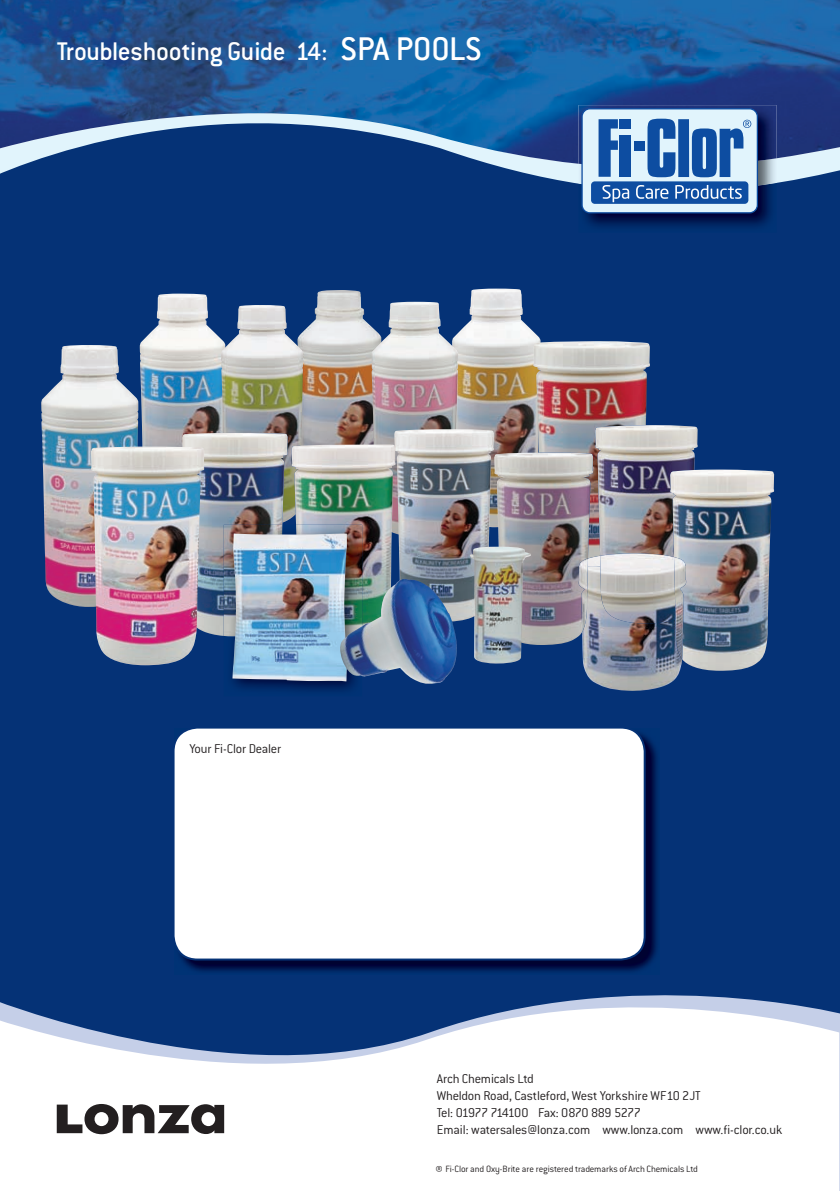
<style>
.page{position:relative;width:840px;height:1191px;background:#fff}
.page>*{position:absolute;margin:0;border:0;box-sizing:border-box;transform-origin:0 0}
.t1{font:500 28px "Conduit ITC";letter-spacing:-.015em;color:#fff}
.t2{font:300 14px/16.8px "Conduit ITC";letter-spacing:-.015em;color:#231f20}
.t3{font:300 10px "Conduit ITC";letter-spacing:-.01em;color:#231f20}
.s1{font-size:36px}
.s2{font-size:16px}
</style>
<div class="page">
<div style="left:0;top:122px;width:839px;height:1015px;background:#053276"></div>
<svg style="left:0;top:164px;width:839px;height:20px"></svg>
<svg style="left:0;top:995px;width:838px;height:142px;fill:#fff"></svg>
<svg style="left:57px;top:1104px;width:167px;height:30px;background:#797777"></svg>
<img style="left:179px;top:732px;width:479px;height:240px">
<div style="left:173px;top:727px;width:471px;height:232px;background:#fff;border-radius:24px"></div>
<div style="left:172px;top:726px;width:473px;height:234px;border:2px solid #053276;border-radius:24px"></div>
<img style="left:140px;top:294px;width:85px;height:231px">
<img style="left:458px;top:289px;width:82px;height:238px">
<img style="left:296px;top:290px;width:75px;height:154px">
<img style="left:221px;top:306px;width:74px;height:216px">
<img style="left:371px;top:302px;width:87px;height:142px">
<img style="left:182px;top:433px;width:34px;height:197px">
<img style="left:533px;top:341px;width:116px;height:215px">
<img style="left:595px;top:425px;width:102px;height:131px">
<img style="left:394px;top:429px;width:99px;height:192px">
<img style="left:494px;top:452px;width:98px;height:193px">
<img style="left:291px;top:444px;width:104px;height:135px">
<img style="left:469px;top:547px;width:62px;height:116px">
<img style="left:226px;top:525px;width:128px;height:166px">
<img style="left:224px;top:525px;width:58px;height:111px">
<img style="left:296px;top:525px;width:66px;height:54px">
<img style="left:232px;top:533px;width:115px;height:148px">
<img style="left:340px;top:579px;width:116px;height:106px">
<img style="left:41px;top:345px;width:97px;height:262px">
<img style="left:669px;top:469px;width:104px;height:202px">
<img style="left:581px;top:567px;width:100px;height:124px">
<svg style="left:587px;top:556px;width:12px;height:11px"></svg>
<img style="left:599px;top:553px;width:76px;height:70px">
<img style="left:578px;top:558px;width:9px;height:74px">
<img style="left:673px;top:557px;width:12px;height:102px">
<img style="left:91px;top:446px;width:113px;height:219px">
<img style="left:0;top:0;width:839px;height:164px">
<img style="left:584px;top:191px;width:188px;height:36px">
<img style="left:578px;top:168px;width:198px;height:23px">
<img style="left:578px;top:105px;width:198px;height:63px">
<div style="left:581px;top:109px;width:176px;height:104px;background:#e1f4fc;border-radius:8px"></div>
<div style="left:581px;top:108px;width:176px;height:105px;border:1px solid #0d4da1;border-radius:8px"></div>
<svg style="left:598px;top:119px;width:19px;height:58px"></svg>
<div style="left:619px;top:135px;width:11px;height:42px;background:#0d4da1"></div>
<div style="left:619px;top:119px;width:11px;height:10px;background:#0d4da1"></div>
<div style="left:634px;top:141px;width:10px;height:9px;background:#0d4da1"></div>
<svg style="left:647px;top:119px;width:28px;height:58px"></svg>
<div style="left:677px;top:119px;width:11px;height:58px;background:#0d4da1"></div>
<svg style="left:691px;top:120px;width:59px;height:57px"></svg>
<div style="left:590px;top:181px;width:158px;height:23px;background:#0d4da1;border-radius:4px"></div>
<svg style="left:602px;top:185px;width:27px;height:17px"></svg>
<svg style="left:636px;top:185px;width:32px;height:14px"></svg>
<svg style="left:675px;top:185px;width:66px;height:14px"></svg>
<h1 class="t1" style="left:57px;top:35px;width:426px">Troubleshooting Guide 14: <span class="s1">SPA POOLS</span></h1>
<p class="t2" style="left:189px;top:740px;width:93px">Your Fi-Clor Dealer</p>
<p class="t2" style="left:436px;top:1070px;width:347px">Arch Chemicals Ltd<br>Wheldon Road, Castleford, West Yorkshire WF10 2JT<br>Tel: 01977 714100 Fax: 0870 889 5277<br>Email: watersales@lonza.com www.lonza.com www.fi-clor.co.uk</p>
<p class="t3" style="left:435px;top:1162px;width:263px"><span class="s2">®</span> Fi-Clor and Oxy-Brite are registered trademarks of Arch Chemicals Ltd</p>
</div>
